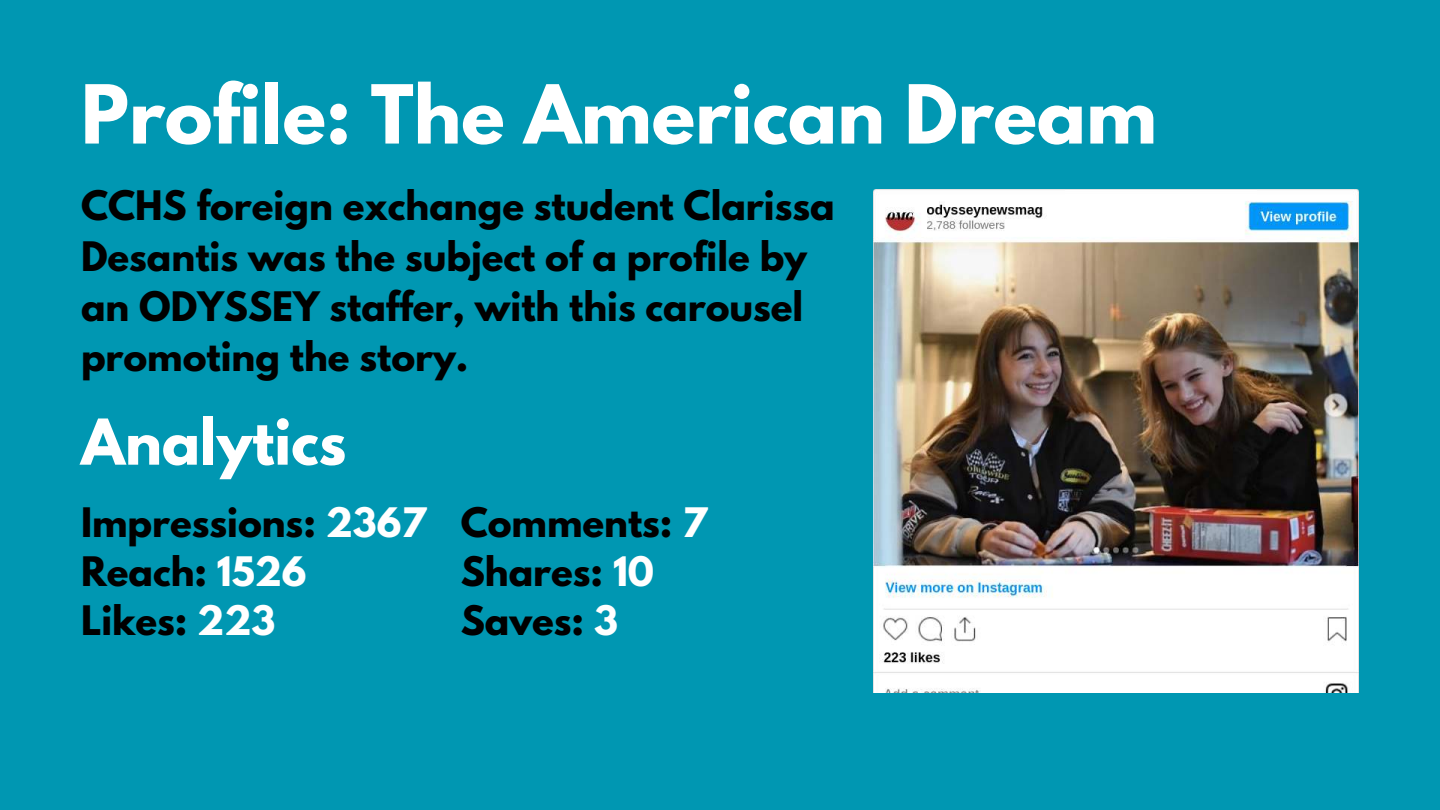
<style>
.page{position:relative;width:1440px;height:810px;background:#0097b2}
.page>*{position:absolute;margin:0;border:0;box-sizing:border-box;transform-origin:0 0}
.t1{font:700 72px "League Spartan";color:#fff}
.t2{font:700 56px "League Spartan";color:#fff}
.t3{font:700 36px/49.1px "League Spartan";color:#000}
.s1{color:#fff}
</style>
<div class="page">
<img style="left:873px;top:189px;width:486px;height:503px">
<h1 class="t1" style="left:81px;top:58px;width:1077px">Profile: The American Dream</h1>
<p class="t3" style="left:81px;top:180px;width:755px;line-height:50.2px">CCHS foreign exchange student Clarissa Desantis was the subject of a profile by an ODYSSEY staffer, with this carousel promoting the story.</p>
<h2 class="t2" style="left:81px;top:398px;width:267px">Analytics</h2>
<p class="t3" style="left:81px;top:498px;width:347px">Impressions: <span class="s1">2367<br></span>Reach: <span class="s1">1526<br></span>Likes: <span class="s1">223</span></p>
<p class="t3" style="left:461px;top:498px;width:248px">Comments: <span class="s1">7<br></span>Shares: <span class="s1">10<br></span>Saves: <span class="s1">3</span></p>
</div>
